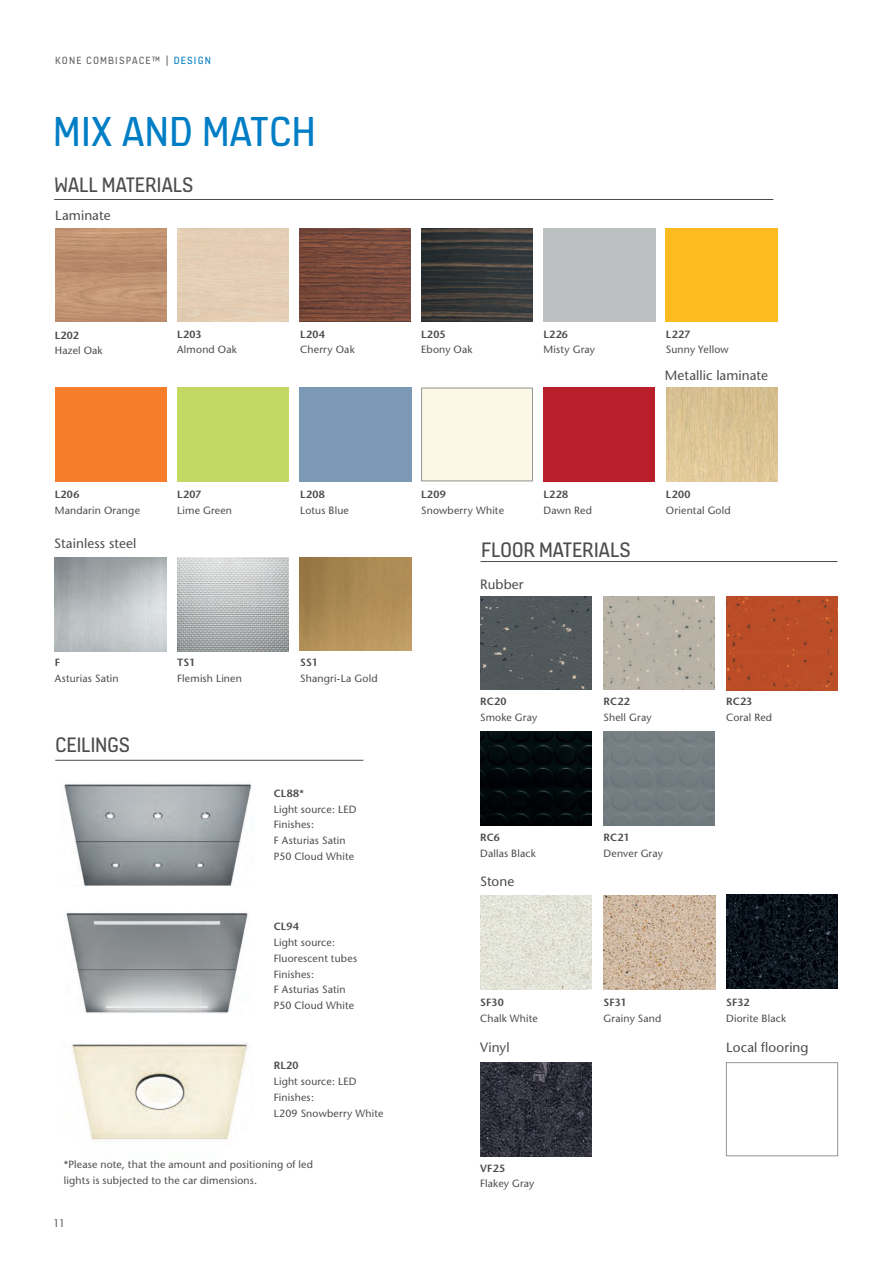
<style>
.page{position:relative;width:893px;height:1263px;background:#fff}
.page>*{position:absolute;margin:0;border:0;box-sizing:border-box;transform-origin:0 0}
.Headline__Blue__Smal{font:45px "KONE Information v 13";color:#007ec5}
.Material_category{font:22.5px "KONE Information v 12";letter-spacing:-.005em;color:#4b4c4d}
.Material_name_9pt{font:13.5px "Stone Sans";letter-spacing:.005em;color:#4b4c4d}
.Material_name{font:13.5px "Stone Sans";letter-spacing:.01em;color:#4b4c4d}
.t1{font:12px "KONE Information v 13";color:#636366}
.t2{font:11.25px "KONE Information v 13";letter-spacing:.1em;color:#636366}
.Material_name-2{font:10.5px/15.8px "Stone Sans";letter-spacing:.015em;color:#4b4c4d}
.Material_code{font:600 10.5px "Stone Sans";letter-spacing:.03em;color:#4b4c4d}
.Material_code-2{font:10.5px "Stone Sans";letter-spacing:.015em;color:#4b4c4d}
.Material_name_9pt-2{font:600 10.5px "Stone Sans";color:#4b4c4d}
.s1{color:#007ec5}
.s2{font-weight:600}
</style>
<div class="page">
<img style="left:55px;top:228px;width:112px;height:94px">
<div style="left:177px;top:388px;width:111px;height:93px;background:#c3d963"></div>
<div style="left:421px;top:388px;width:112px;height:93px;border:1px solid #939598"></div>
<img style="left:300px;top:228px;width:111px;height:94px">
<img style="left:422px;top:228px;width:111px;height:94px">
<div style="left:543px;top:388px;width:112px;height:93px;background:#b91f2a"></div>
<div style="left:666px;top:228px;width:111px;height:94px;background:#fdbb20"></div>
<div style="left:55px;top:388px;width:112px;height:93px;background:#f47e2b"></div>
<div style="left:480px;top:596px;width:111px;height:94px;background:#51585c"></div>
<div style="left:604px;top:596px;width:111px;height:94px;background:#b8b2a6"></div>
<div style="left:726px;top:596px;width:111px;height:94px;background:#bb4d27"></div>
<div style="left:604px;top:732px;width:111px;height:93px;background:#737d81"></div>
<img style="left:480px;top:732px;width:111px;height:93px">
<div style="left:726px;top:1062px;width:112px;height:94px;border:1px solid #939598"></div>
<img style="left:666px;top:388px;width:112px;height:93px">
<img style="left:177px;top:557px;width:111px;height:94px">
<img style="left:300px;top:557px;width:112px;height:94px">
<img style="left:480px;top:895px;width:112px;height:94px">
<img style="left:604px;top:896px;width:111px;height:93px">
<img style="left:726px;top:894px;width:112px;height:94px">
<img style="left:64px;top:782px;width:188px;height:104px">
<img style="left:69px;top:1043px;width:179px;height:97px">
<img style="left:66px;top:913px;width:182px;height:100px">
<img style="left:480px;top:1062px;width:112px;height:94px">
<hr style="left:481px;top:561px;width:356px;height:1px;background:#4b4c4d">
<hr style="left:55px;top:760px;width:308px;height:1px;background:#4b4c4d">
<hr style="left:54px;top:199px;width:719px;height:1px;background:#4b4c4d">
<p class="t2" style="left:55px;top:53px;width:157px">KONE COMBISPACE™ | <span class="s1">DESIGN</span></p>
<p class="Headline__Blue__Smal" style="left:53px;top:102px;width:264px">MIX AND MATCH</p>
<p class="Material_category" style="left:55px;top:172px;width:141px">WALL MATERIALS</p>
<p class="Material_name_9pt" style="left:55px;top:207px;width:57px">Laminate</p>
<p class="Material_name_9pt-2" style="left:55px;top:328px;width:26px">L202</p>
<p class="Material_name-2" style="left:55px;top:343px;width:49px">Hazel Oak</p>
<p class="Material_code" style="left:177px;top:327px;width:26px">L203</p>
<p class="Material_name-2" style="left:177px;top:342px;width:61px">Almond Oak</p>
<p class="Material_code" style="left:300px;top:327px;width:26px">L204</p>
<p class="Material_name-2" style="left:300px;top:342px;width:56px">Cherry Oak</p>
<p class="Material_code" style="left:421px;top:327px;width:26px">L205</p>
<p class="Material_name-2" style="left:421px;top:342px;width:53px">Ebony Oak</p>
<p class="Material_code" style="left:543px;top:327px;width:26px">L226</p>
<p class="Material_name-2" style="left:543px;top:342px;width:53px">Misty Gray</p>
<p class="Material_code" style="left:666px;top:327px;width:26px">L227</p>
<p class="Material_name-2" style="left:666px;top:342px;width:64px">Sunny Yellow</p>
<p class="Material_name_9pt" style="left:665px;top:367px;width:105px">Metallic laminate</p>
<p class="Material_code" style="left:55px;top:488px;width:26px">L206</p>
<p class="Material_name-2" style="left:55px;top:502px;width:87px">Mandarin Orange</p>
<p class="Material_name_9pt" style="left:54px;top:535px;width:84px">Stainless steel</p>
<p class="Material_code" style="left:177px;top:488px;width:26px">L207</p>
<p class="Material_name-2" style="left:177px;top:502px;width:56px">Lime Green</p>
<p class="Material_code" style="left:300px;top:488px;width:26px">L208</p>
<p class="Material_name-2" style="left:300px;top:502px;width:50px">Lotus Blue</p>
<p class="Material_code" style="left:55px;top:656px;width:7px">F</p>
<p class="Material_name-2" style="left:55px;top:670px;width:65px">Asturias Satin</p>
<p class="Material_category" style="left:55px;top:732px;width:76px">CEILINGS</p>
<p class="Material_code" style="left:177px;top:656px;width:20px">TS1</p>
<p class="Material_name-2" style="left:177px;top:670px;width:66px">Flemish Linen</p>
<p class="Material_code" style="left:300px;top:656px;width:19px">SS1</p>
<p class="Material_name-2" style="left:300px;top:670px;width:79px">Shangri-La Gold</p>
<p class="Material_code" style="left:274px;top:787px;width:32px">CL88*</p>
<p class="Material_name-2" style="left:274px;top:801px;width:84px">Light source: LED</p>
<p class="Material_name-2" style="left:274px;top:817px;width:42px">Finishes:</p>
<p class="Material_name-2" style="left:274px;top:833px;width:73px">F Asturias Satin</p>
<p class="Material_name-2" style="left:274px;top:848px;width:82px">P50 Cloud White</p>
<p class="Material_code" style="left:274px;top:920px;width:26px">CL94</p>
<p class="Material_name-2" style="left:274px;top:934px;width:85px">Light source:<br>Fluorescent tubes</p>
<p class="Material_name-2" style="left:274px;top:966px;width:42px">Finishes:</p>
<p class="Material_name-2" style="left:274px;top:982px;width:73px">F Asturias Satin</p>
<p class="Material_name-2" style="left:274px;top:998px;width:82px">P50 Cloud White</p>
<p class="Material_code" style="left:274px;top:1059px;width:26px">RL20</p>
<p class="Material_name-2" style="left:274px;top:1073px;width:84px">Light source: LED</p>
<p class="Material_name-2" style="left:274px;top:1089px;width:111px">Finishes:<br>L209 Snowberry White</p>
<p class="Material_name-2" style="left:64px;top:1156px;width:251px">*Please note, that the amount and positioning of led lights is subjected to the car dimensions.</p>
<p class="t1" style="left:54px;top:1215px;width:11px">11</p>
<p class="Material_code" style="left:421px;top:488px;width:26px">L209</p>
<p class="Material_name-2" style="left:421px;top:502px;width:84px">Snowberry White</p>
<p class="Material_code" style="left:543px;top:488px;width:26px">L228</p>
<p class="Material_name-2" style="left:543px;top:502px;width:50px">Dawn Red</p>
<p class="Material_category" style="left:481px;top:536px;width:151px">FLOOR MATERIALS</p>
<p class="Material_name_9pt" style="left:480px;top:576px;width:45px">Rubber</p>
<p class="Material_code" style="left:666px;top:488px;width:26px">L200</p>
<p class="Material_name-2" style="left:666px;top:502px;width:66px">Oriental Gold</p>
<p class="Material_code" style="left:480px;top:695px;width:28px">RC20</p>
<p class="Material_name-2" style="left:480px;top:709px;width:59px">Smoke Gray</p>
<p class="Material_code" style="left:604px;top:695px;width:28px">RC22</p>
<p class="Material_name-2" style="left:604px;top:709px;width:49px">Shell Gray</p>
<p class="Material_name-2" style="left:726px;top:693px;width:48px"><span class="s2">RC23<br></span>Coral Red</p>
<p class="Material_code" style="left:480px;top:831px;width:21px">RC6</p>
<p class="Material_name-2" style="left:480px;top:845px;width:57px">Dallas Black</p>
<p class="Material_name_9pt" style="left:480px;top:873px;width:36px">Stone</p>
<p class="Material_code" style="left:480px;top:996px;width:25px">SF30</p>
<p class="Material_name-2" style="left:480px;top:1010px;width:59px">Chalk White</p>
<p class="Material_code" style="left:604px;top:831px;width:27px">RC21</p>
<p class="Material_name-2" style="left:604px;top:845px;width:61px">Denver Gray</p>
<p class="Material_code" style="left:604px;top:996px;width:25px">SF31</p>
<p class="Material_name-2" style="left:604px;top:1010px;width:59px">Grainy Sand</p>
<p class="Material_code" style="left:726px;top:996px;width:25px">SF32</p>
<p class="Material_name-2" style="left:726px;top:1010px;width:61px">Diorite Black</p>
<p class="Material_name" style="left:480px;top:1040px;width:31px">Vinyl</p>
<p class="Material_name" style="left:726px;top:1040px;width:84px">Local flooring</p>
<p class="Material_code" style="left:480px;top:1161px;width:26px">VF25</p>
<p class="Material_code-2" style="left:480px;top:1177px;width:56px">Flakey Gray</p>
</div>
